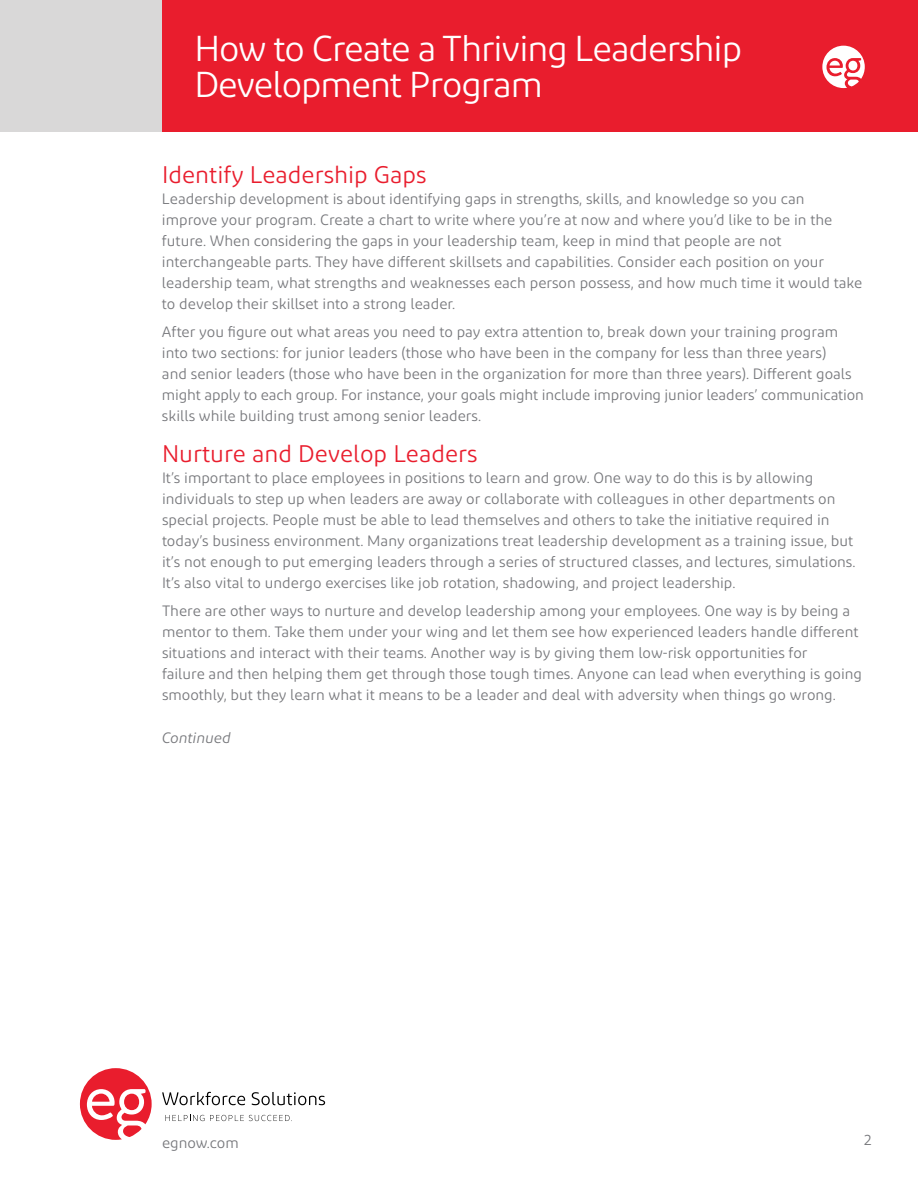
<style>
.page{position:relative;width:918px;height:1188px;background:#fff}
.page>*{position:absolute;margin:0;border:0;box-sizing:border-box;transform-origin:0 0}
.t1{font:36px/36px "Diodrum";letter-spacing:-.03em;color:#fff}
.t2{font:24px "Diodrum";color:#e91d2d}
.t3{font:15px/21px "Diodrum";color:#76777b}
.t4{font:italic 15px "Diodrum";color:#76777b}
</style>
<div class="page">
<div style="left:162px;top:0;width:756px;height:132px;background:#e91d2d"></div>
<div style="left:0;top:0;width:162px;height:132px;background:#d9d8d8"></div>
<svg style="left:822px;top:46px;width:43px;height:42px"></svg>
<div style="left:848px;top:61px;width:9px;height:9px;background:#fff;border-radius:50%"></div>
<svg style="left:162px;top:1092px;width:83px;height:13px"></svg>
<svg style="left:252px;top:1092px;width:73px;height:13px"></svg>
<svg style="left:165px;top:1115px;width:39px;height:6px"></svg>
<svg style="left:210px;top:1115px;width:82px;height:6px"></svg>
<svg style="left:80px;top:1068px;width:72px;height:72px"></svg>
<div style="left:124px;top:1094px;width:15px;height:16px;background:#e91d2d;border-radius:50%"></div>
<h1 class="t1" style="left:194px;top:30px;width:549px">How to Create a Thriving Leadership<br>Development Program</h1>
<h2 class="t2" style="left:162px;top:160px;width:266px">Identify Leadership Gaps</h2>
<p class="t3" style="left:162px;top:188px;width:702px">Leadership development is about identifying gaps in strengths, skills, and knowledge so you can improve your program. Create a chart to write where you’re at now and where you’d like to be in the future. When considering the gaps in your leadership team, keep in mind that people are not interchangeable parts. They have different skillsets and capabilities. Consider each position on your leadership team, what strengths and weaknesses each person possess, and how much time it would take to develop their skillset into a strong leader.</p>
<p class="t3" style="left:162px;top:321px;width:704px">After you figure out what areas you need to pay extra attention to, break down your training program into two sections: for junior leaders (those who have been in the company for less than three years)<br>and senior leaders (those who have been in the organization for more than three years). Different goals might apply to each group. For instance, your goals might include improving junior leaders’ communication skills while building trust among senior leaders.</p>
<h2 class="t2" style="left:162px;top:439px;width:317px">Nurture and Develop Leaders</h2>
<p class="t3" style="left:162px;top:467px;width:695px">It’s important to place employees in positions to learn and grow. One way to do this is by allowing individuals to step up when leaders are away or collaborate with colleagues in other departments on special projects. People must be able to lead themselves and others to take the initiative required in today’s business environment. Many organizations treat leadership development as a training issue, but it’s not enough to put emerging leaders through a series of structured classes, and lectures, simulations.<br>It’s also vital to undergo exercises like job rotation, shadowing, and project leadership.</p>
<p class="t3" style="left:162px;top:600px;width:702px">There are other ways to nurture and develop leadership among your employees. One way is by being a mentor to them. Take them under your wing and let them see how experienced leaders handle different situations and interact with their teams. Another way is by giving them low-risk opportunities for<br>failure and then helping them get through those tough times. Anyone can lead when everything is going smoothly, but they learn what it means to be a leader and deal with adversity when things go wrong.</p>
<p class="t4" style="left:162px;top:728px;width:70px">Continued</p>
<p class="t3" style="left:162px;top:1132px;width:78px">egnow.com</p>
<p class="t3" style="left:864px;top:1129px;width:9px">2</p>
</div>
